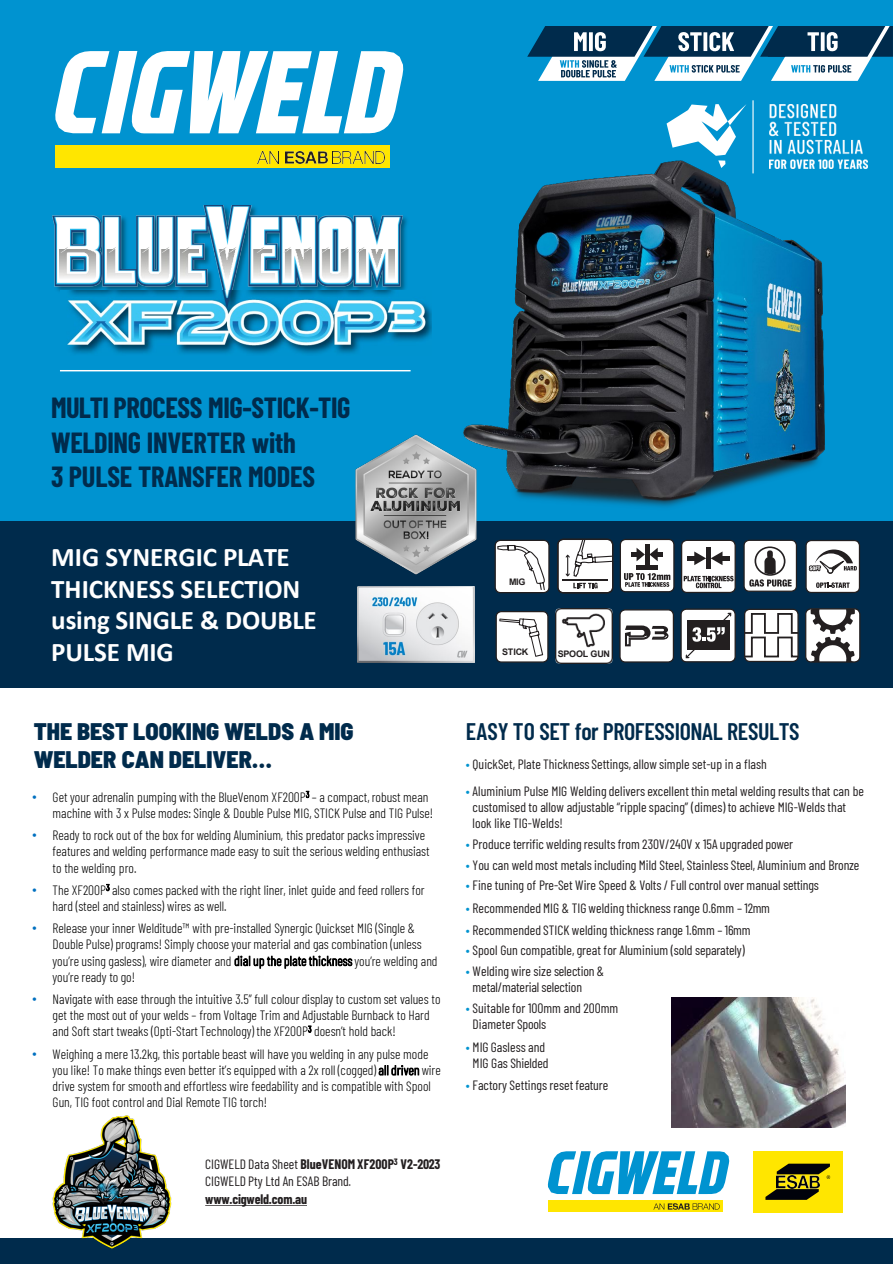
<style>
.page{position:relative;width:893px;height:1264px;background:#fff}
.page>*{position:absolute;margin:0;border:0;box-sizing:border-box;transform-origin:0 0}
.t1{font:700 28.5px/34.2px "Barlow Condensed";letter-spacing:-.01em;color:#002b4c}
.t2{font:700 27px/31.5px "Calibri";letter-spacing:-.005em;color:#fff}
.t3{font:900 semi-condensed 24px/27.8px "Barlow";color:#002b4c}
.t4{font:600 24px "Barlow Condensed";letter-spacing:-.015em;color:#002b4c}
.t5{font:300 13.5px/16.2px "Barlow Condensed";letter-spacing:-.005em;color:#000}
.t6{font:13.5px/16.2px "Barlow Condensed";color:#231f20}
.t7{font:700 13.5px "Barlow Condensed";letter-spacing:-.005em;color:#231f20}
.t8{font:700 9px "Arial";letter-spacing:-.025em;color:#231f20}
.s1{font-family:"Arial";font-weight:400;color:#0070c0}
.s2{font-weight:400}
.s3{color:#0093d0}
</style>
<div class="page">
<div style="left:0;top:0;width:892px;height:522px;background:#0093d0"></div>
<div style="left:55px;top:146px;width:335px;height:22px;background:#ffe600"></div>
<img style="left:258px;top:151px;width:21px;height:12px">
<img style="left:285px;top:151px;width:42px;height:12px">
<img style="left:333px;top:151px;width:51px;height:12px">
<svg style="left:55px;top:51px;width:348px;height:82px"></svg>
<hr style="left:60px;top:370px;width:350px;height:1px;background:#fff">
<img style="left:402px;top:215px;width:5px;height:75px">
<img style="left:52px;top:205px;width:350px;height:86px">
<img style="left:60px;top:249px;width:335px;height:36px">
<svg style="left:60px;top:247px;width:8px;height:6px"></svg>
<svg style="left:108px;top:247px;width:8px;height:6px"></svg>
<svg style="left:142px;top:247px;width:8px;height:6px"></svg>
<svg style="left:161px;top:247px;width:8px;height:6px"></svg>
<svg style="left:181px;top:247px;width:8px;height:6px"></svg>
<svg style="left:219px;top:247px;width:17px;height:6px"></svg>
<svg style="left:256px;top:247px;width:8px;height:6px"></svg>
<svg style="left:283px;top:247px;width:8px;height:6px"></svg>
<svg style="left:303px;top:247px;width:8px;height:6px"></svg>
<svg style="left:321px;top:247px;width:8px;height:6px"></svg>
<svg style="left:340px;top:247px;width:8px;height:6px"></svg>
<svg style="left:356px;top:247px;width:8px;height:6px"></svg>
<div style="left:0;top:521px;width:892px;height:166px;background:#002b4c"></div>
<div style="left:0;top:1237px;width:892px;height:26px;background:#002b4c"></div>
<div style="left:547px;top:1200px;width:175px;height:11px;background:#ffe600"></div>
<svg style="left:653px;top:1203px;width:66px;height:6px"></svg>
<svg style="left:548px;top:1151px;width:181px;height:42px"></svg>
<div style="left:753px;top:1150px;width:89px;height:61px;background:#ffe600"></div>
<img style="left:776px;top:1178px;width:43px;height:9px">
<svg style="left:765px;top:1188px;width:53px;height:11px"></svg>
<svg style="left:776px;top:1163px;width:54px;height:15px"></svg>
<img style="left:769px;top:104px;width:98px;height:64px">
<hr style="left:752px;top:100px;width:1px;height:73px;background:#fff">
<svg style="left:666px;top:104px;width:80px;height:40px"></svg>
<img style="left:510px;top:144px;width:337px;height:363px">
<img style="left:61px;top:290px;width:371px;height:64px">
<img style="left:671px;top:997px;width:174px;height:130px">
<svg style="left:527px;top:26px;width:365px;height:55px"></svg>
<svg style="left:495px;top:611px;width:53px;height:51px;background:#e1e2e2"></svg>
<svg style="left:537px;top:539px;width:12px;height:54px"></svg>
<svg style="left:557px;top:538px;width:56px;height:55px;background:#cacaca"></svg>
<img style="left:555px;top:608px;width:57px;height:55px">
<svg style="left:681px;top:539px;width:54px;height:54px;background:#c0bfc0"></svg>
<hr style="left:687px;top:556px;width:11px;height:4px;background:#231f20">
<hr style="left:718px;top:556px;width:11px;height:4px;background:#231f20">
<svg style="left:619px;top:539px;width:55px;height:53px;background:#b6b6b7"></svg>
<svg style="left:743px;top:539px;width:54px;height:52px;background:#bdbdbe"></svg>
<svg style="left:680px;top:608px;width:55px;height:54px;background:#979798"></svg>
<svg style="left:805px;top:608px;width:55px;height:54px;background:#b0afb0"></svg>
<svg style="left:805px;top:540px;width:55px;height:53px;background:#c7c7c8"></svg>
<svg style="left:619px;top:609px;width:55px;height:53px;background:#cacacb"></svg>
<img style="left:355px;top:382px;width:182px;height:244px">
<svg style="left:744px;top:608px;width:54px;height:54px;background:#c5c5c6"></svg>
<img style="left:357px;top:586px;width:117px;height:76px">
<img style="left:35px;top:1115px;width:150px;height:134px">
<p class="t1" style="left:51px;top:389px;width:301px">MULTI PROCESS MIG-STICK-TIG<br>WELDING INVERTER with<br>3 PULSE TRANSFER MODES</p>
<p class="t2" style="left:51px;top:541px;width:267px">MIG SYNERGIC PLATE<br>THICKNESS SELECTION using SINGLE &amp; DOUBLE<br>PULSE MIG</p>
<p class="t3" style="left:34px;top:716px;width:321px">THE BEST LOOKING WELDS A MIG<br>WELDER CAN DELIVER…</p>
<p class="t5" style="left:53px;top:787px;width:382px;text-indent:-20px"><span class="s1">•</span> Get your adrenalin pumping with the BlueVenom XF200P<sup>3</sup> – a compact, robust mean machine with 3 x Pulse modes: Single &amp; Double Pulse MIG, STICK Pulse and TIG Pulse!</p>
<p class="t5" style="left:53px;top:826px;width:378px;text-indent:-20px"><span class="s1">•</span> Ready to rock out of the box for welding Aluminium, this predator packs impressive features and welding performance made easy to suit the serious welding enthusiast to the welding pro.</p>
<p class="t5" style="left:53px;top:880px;width:373px;text-indent:-20px"><span class="s1">•</span> The XF200P<sup>3</sup> also comes packed with the right liner, inlet guide and feed rollers for hard (steel and stainless) wires as well.</p>
<p class="t5" style="left:53px;top:919px;width:386px;text-indent:-20px"><span class="s1">•</span> Release your inner Welditude™ with pre-installed Synergic Quickset MIG (Single &amp; Double Pulse) programs! Simply choose your material and gas combination (unless you’re using gasless), wire diameter and dial up the plate thickness you’re welding and you’re ready to go!</p>
<p class="t5" style="left:53px;top:989px;width:389px;text-indent:-20px"><span class="s1">•</span> Navigate with ease through the intuitive 3.5” full colour display to custom set values to get the most out of your welds – from Voltage Trim and Adjustable Burnback to Hard and Soft start tweaks (Opti-Start Technology) the XF200P<sup>3</sup> doesn’t hold back!</p>
<p class="t5" style="left:53px;top:1044px;width:389px;text-indent:-20px"><span class="s1">•</span> Weighing a mere 13.2kg, this portable beast will have you welding in any pulse mode you like! To make things even better it’s equipped with a 2x roll (cogged) all driven wire drive system for smooth and effortless wire feedability and is compatible with Spool Gun, TIG foot control and Dial Remote TIG torch!</p>
<p class="t7" style="left:205px;top:1153px;width:237px"><span class="s2">CIGWELD Data Sheet</span> BlueVENOM XF200P<sup>3</sup> V2-2023</p>
<p class="t6" style="left:205px;top:1171px;width:147px">CIGWELD Pty Ltd An ESAB Brand.</p>
<p class="t7" style="left:205px;top:1189px;width:103px">www.cigweld.com.au</p>
<p class="t8" style="left:509px;top:575px;width:18px">MIG</p>
<p class="t8" style="left:502px;top:645px;width:28px">STICK</p>
<p class="t8" style="left:557px;top:647px;width:54px">SPOOL GUN</p>
<p class="t4" style="left:466px;top:714px;width:335px">EASY TO SET for PROFESSIONAL RESULTS</p>
<p class="t6" style="left:466px;top:754px;width:302px"><span class="s3">•</span> QuickSet, Plate Thickness Settings, allow simple set-up in a flash</p>
<p class="t6" style="left:472px;top:781px;width:393px;text-indent:-7px"><span class="s3">•</span> Aluminium Pulse MIG Welding delivers excellent thin metal welding results that can be customised to allow adjustable “ripple spacing” (dimes) to achieve MIG-Welds that look like TIG-Welds!</p>
<p class="t6" style="left:466px;top:834px;width:329px"><span class="s3">•</span> Produce terrific welding results from 230V/240V x 15A upgraded power</p>
<p class="t6" style="left:466px;top:855px;width:395px"><span class="s3">•</span> You can weldmost metals including Mild Steel, Stainless Steel, Aluminium and Bronze</p>
<p class="t6" style="left:466px;top:876px;width:354px"><span class="s3">•</span> Fine tuning of Pre-Set Wire Speed &amp; Volts / Full control over manual settings</p>
<p class="t6" style="left:466px;top:898px;width:305px"><span class="s3">•</span> Recommended MIG &amp; TIG welding thickness range 0.6mm – 12mm</p>
<p class="t6" style="left:466px;top:920px;width:286px"><span class="s3">•</span> Recommended STICK welding thickness range 1.6mm – 16mm</p>
<p class="t6" style="left:466px;top:941px;width:280px"><span class="s3">•</span> Spool Gun compatible, great for Aluminium (sold separately)</p>
<p class="t6" style="left:472px;top:961px;width:133px;text-indent:-7px"><span class="s3">•</span> Welding wire size selection &amp; metal/material selection</p>
<p class="t6" style="left:472px;top:998px;width:147px;text-indent:-7px"><span class="s3">•</span> Suitable for 100mm and 200mm<br>Diameter Spools</p>
<p class="t6" style="left:466px;top:1037px;width:84px;text-align:center"><span class="s3">•</span> MIG Gasless and<br>MIG Gas Shielded</p>
<p class="t6" style="left:466px;top:1075px;width:144px"><span class="s3">•</span> Factory Settings reset feature</p>
</div>
